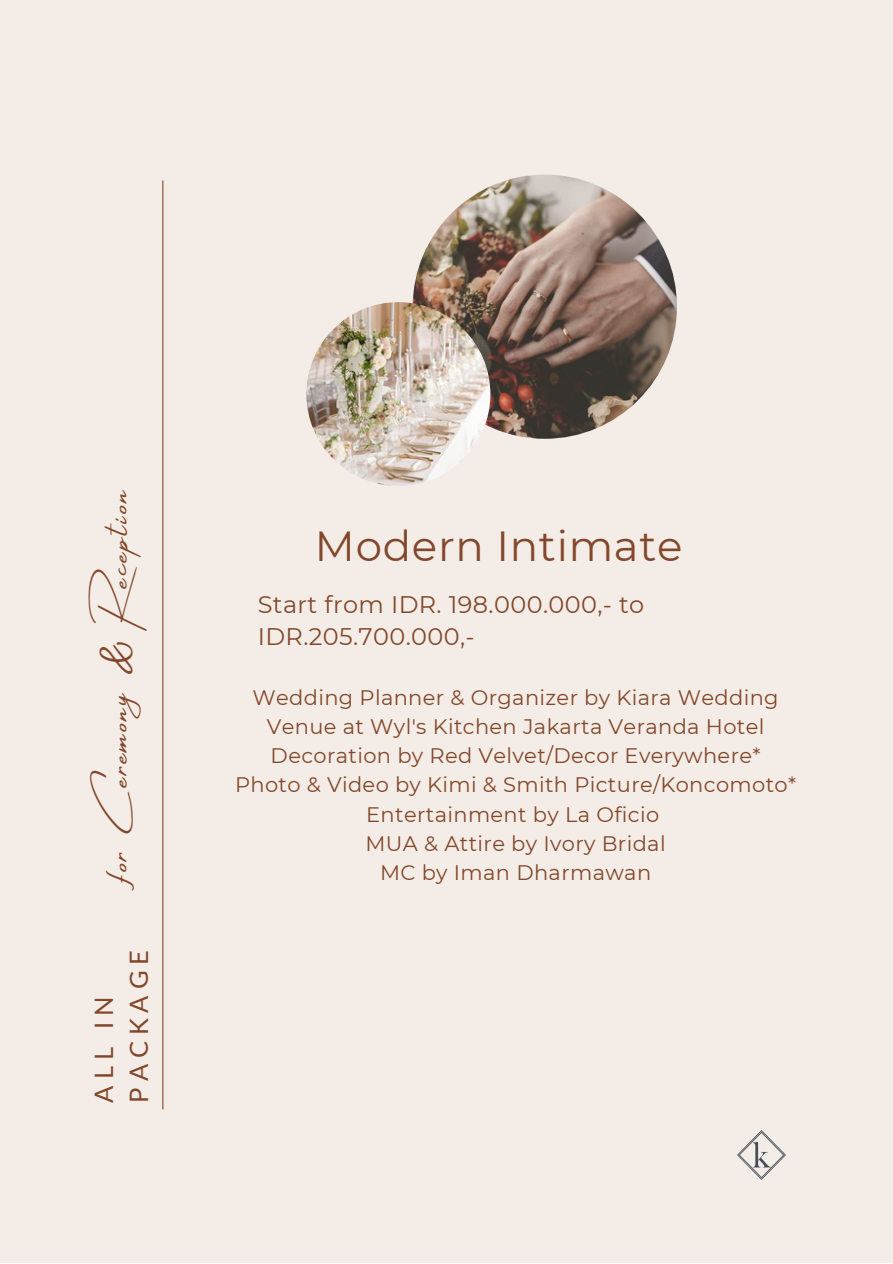
<style>
.page{position:relative;width:893px;height:1264px;background:#fff}
.page>*{position:absolute;margin:0;border:0;box-sizing:border-box;transform-origin:0 0}
.t1{font:42px "Montserrat";letter-spacing:.015em;color:#83482b}
.t2{font:31.5px "Amsterdam Four";color:#83482b}
.t3{font:25.5px/34.8px "Lato";letter-spacing:.23em;color:#83482b}
.t4{font:24px/32.5px "Montserrat";letter-spacing:.015em;color:#83482b}
.t5{font:21px/29.2px "Montserrat";letter-spacing:.015em;color:#83482b;text-align:center}
</style>
<div class="page">
<div style="left:0;top:0;width:892px;height:1262px;background:#f4ede7"></div>
<img style="left:737px;top:1130px;width:48px;height:49px">
<hr style="left:162px;top:180px;width:1px;height:929px;background:#83482b">
<img style="left:412px;top:175px;width:265px;height:264px;border-radius:50%">
<img style="left:306px;top:302px;width:184px;height:184px;border-radius:50%">
<h2 class="t2" style="left:101px;top:880px;width:395px;rotate:-90deg">for Ceremony&amp; Reception</h2>
<p class="t3" style="left:86px;top:1102px;width:154px;rotate:-90deg">ALL IN<br>PACKAGE</p>
<h1 class="t1" style="left:315px;top:520px;width:369px">Modern Intimate</h1>
<p class="t4" style="left:258px;top:588px;width:388px">Start from IDR. 198.000.000,- to<br>IDR.205.700.000,-</p>
<p class="t5" style="left:235px;top:682px;width:562px">Wedding Planner &amp; Organizer by Kiara Wedding Venue at Wyl's Kitchen Jakarta Veranda Hotel Decoration by Red Velvet/Decor Everywhere*<br>Photo &amp; Video by Kimi &amp; Smith Picture/Koncomoto* Entertainment by La Oficio<br>MUA &amp; Attire by Ivory Bridal<br>MC by Iman Dharmawan</p>
</div>
